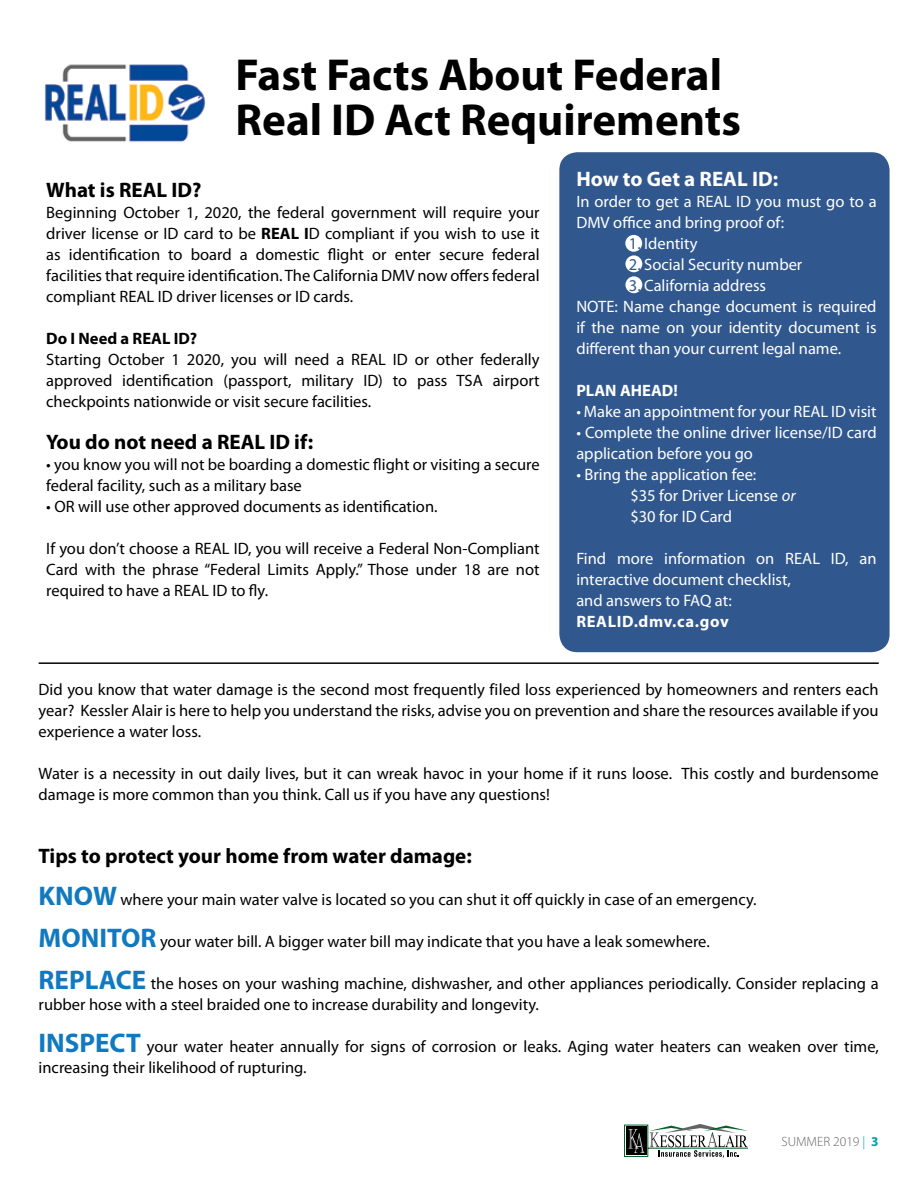
<style>
.page{position:relative;width:918px;height:1188px;background:#fff}
.page>*{position:absolute;margin:0;border:0;box-sizing:border-box;transform-origin:0 0}
.t1{font:700 45px/45px "Myriad Pro";color:#000}
.t2{font:700 21px "Myriad Pro";color:#000}
.t3{font:700 21px "Myriad Pro";color:#fff}
.t4{font:16.5px/21px "Myriad Pro";color:#000;text-align:justify}
.t5{font:16.5px/21px "Myriad Pro";color:#fff}
.t6{font:700 16.5px "Myriad Pro";letter-spacing:.03em;color:#fff}
.t7{font:700 16.5px "Myriad Pro";color:#000}
.t8{font:700 16.5px "Myriad Pro";color:#fff}
.t9{font:300 13.5px "Myriad Pro";color:#656669}
.s1{font-weight:700}
.s2{color:#31588e}
.s3{font-style:italic}
.s4{font-weight:700;font-size:27px;color:#1079bf}
.s5{color:#00a1ae}
.s6{font-weight:700;color:#00a1ae}
</style>
<div class="page">
<div style="left:559px;top:152px;width:331px;height:500px;background:#31588e;border-radius:18px"></div>
<svg style="left:624px;top:1124px;width:124px;height:34px"></svg>
<hr style="left:39px;top:662px;width:840px;height:2px;background:#000">
<img style="left:45px;top:64px;width:161px;height:78px">
<div style="left:625px;top:235px;width:17px;height:17px;background:#fff;border-radius:50%"></div>
<div style="left:625px;top:255px;width:17px;height:17px;background:#fff;border-radius:50%"></div>
<div style="left:625px;top:276px;width:17px;height:17px;background:#fff;border-radius:50%"></div>
<h1 class="t1" style="left:236px;top:51px;width:507px">Fast Facts About Federal<br>Real ID Act Requirements</h1>
<p class="t2" style="left:46px;top:176px;width:157px">What is REAL ID?</p>
<p class="t4" style="left:46px;top:202px;width:495px">Beginning October 1, 2020, the federal government will require your driver license or ID card to be <span class="s1">REAL I</span>D compliant if you wish to use it as identification to board a domestic flight or enter secure federal facilities that require identification. The California DMV now offers federal compliant REAL ID driver licenses or ID cards.</p>
<p class="t7" style="left:46px;top:328px;width:153px">Do I Need a REAL ID?</p>
<p class="t4" style="left:46px;top:349px;width:495px">Starting October 1 2020, you will need a REAL ID or other federally approved identification (passport, military ID) to pass TSA airport checkpoints nationwide or visit secure facilities.</p>
<p class="t2" style="left:46px;top:428px;width:269px">You do not need a REAL ID if:</p>
<p class="t4" style="left:46px;top:454px;width:495px">• you know you will not be boarding a domestic flight or visiting a secure federal facility, such as a military base</p>
<p class="t4" style="left:46px;top:496px;width:393px">• OR will use other approved documents as identification.</p>
<p class="t4" style="left:46px;top:538px;width:495px">If you don’t choose a REAL ID, you will receive a Federal Non-Compliant Card with the phrase “Federal Limits Apply.” Those under 18 are not required to have a REAL ID to fly.</p>
<p class="t3" style="left:576px;top:165px;width:203px">How to Get a REAL ID:</p>
<p class="t5" style="left:576px;top:190px;width:302px">In order to get a REAL ID you must go to a<br>DMV office and bring proof of:</p>
<p class="t5" style="left:629px;top:232px;width:70px"><span class="s2">1.</span> Identity</p>
<p class="t5" style="left:629px;top:253px;width:175px"><span class="s2">2.</span> Social Security number</p>
<p class="t5" style="left:576px;top:274px;width:302px;text-indent:53px"><span class="s2">3.</span> California address<br>NOTE: Name change document is required if the name on your identity document is different than your current legal name.</p>
<p class="t8" style="left:576px;top:379px;width:103px">PLAN AHEAD!</p>
<p class="t5" style="left:576px;top:400px;width:302px">• Make an appointment for your REAL ID visit</p>
<p class="t5" style="left:576px;top:421px;width:302px">• Complete the online driver license/ID card application before you go</p>
<p class="t5" style="left:630px;top:463px;width:167px;text-indent:-54px">• Bring the application fee:<br>$35 for Driver License <span class="s3">or </span>$30 for ID Card</p>
<p class="t5" style="left:576px;top:547px;width:302px">Find more information on REAL ID, an interactive document checklist,<br>and answers to FAQ at:</p>
<p class="t6" style="left:576px;top:610px;width:154px">REALID.dmv.ca.gov</p>
<p class="t4" style="left:39px;top:679px;width:842px">Did you know that water damage is the second most frequently filed loss experienced by homeowners and renters each year? Kessler Alair is here to help you understand the risks, advise you on prevention and share the resources available if you experience a water loss.</p>
<p class="t4" style="left:39px;top:763px;width:842px">Water is a necessity in out daily lives, but it can wreak havoc in your home if it runs loose. This costly and burdensome damage is more common than you think. Call us if you have any questions!</p>
<p class="t2" style="left:39px;top:843px;width:435px">Tips to protect your home from water damage:</p>
<p class="t4" style="left:39px;top:889px;width:720px"><span class="s4">KNOW</span> where your main water valve is located so you can shut it off quickly in case of an emergency.</p>
<p class="t4" style="left:39px;top:931px;width:673px"><span class="s4">MONITOR</span> your water bill. A bigger water bill may indicate that you have a leak somewhere.</p>
<p class="t4" style="left:39px;top:973px;width:842px"><span class="s4">REPLACE</span> the hoses on your washing machine, dishwasher, and other appliances periodically. Consider replacing a rubber hose with a steel braided one to increase durability and longevity.</p>
<p class="t4" style="left:39px;top:1036px;width:842px"><span class="s4">INSPECT</span> your water heater annually for signs of corrosion or leaks. Aging water heaters can weaken over time, increasing their likelihood of rupturing.</p>
<p class="t9" style="left:781px;top:1134px;width:99px">SUMMER 2019 <span class="s5">|</span> <span class="s6">3</span></p>
</div>
